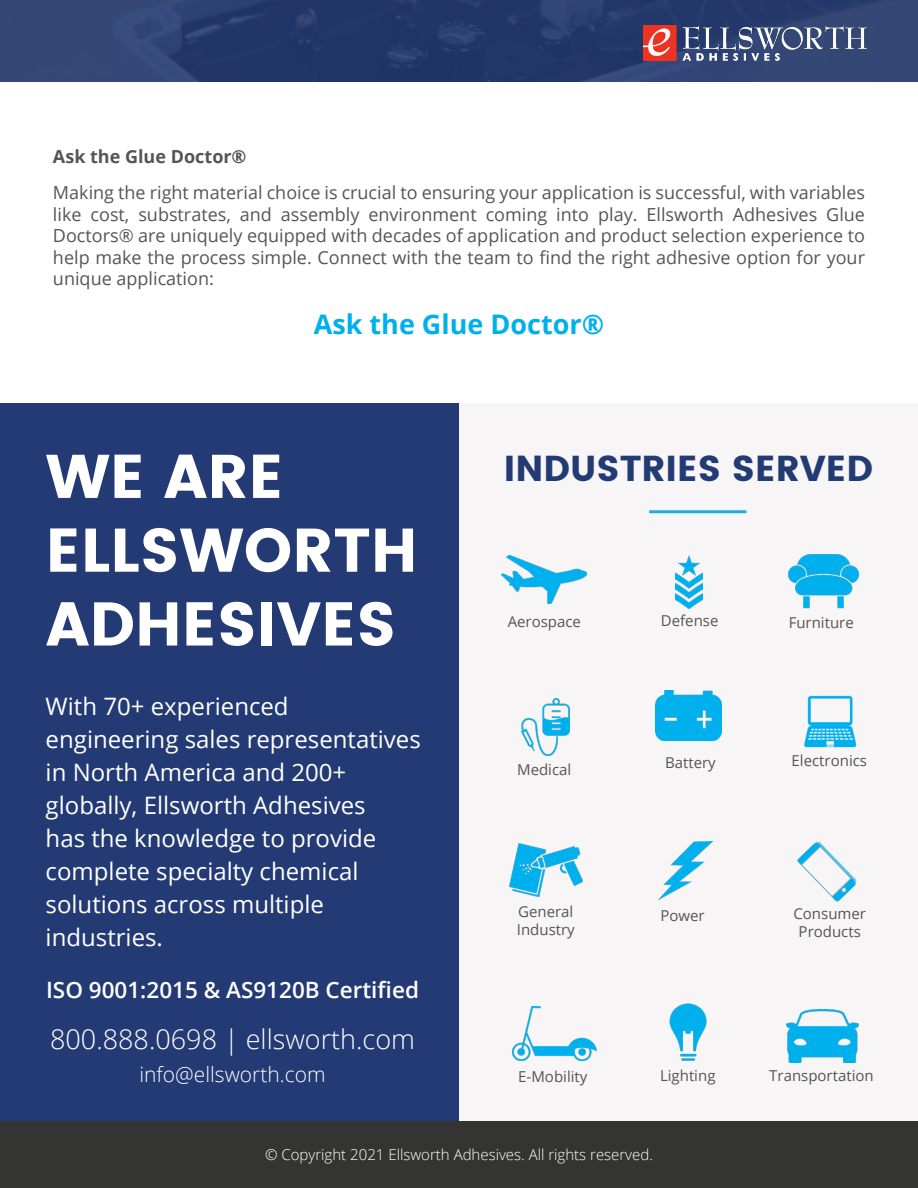
<style>
.page{position:relative;width:918px;height:1188px;background:#fff}
.page>*{position:absolute;margin:0;border:0;box-sizing:border-box;transform-origin:0 0}
.t1{font:700 61.5px/73.8px "Poppins";color:#fff}
.t2{font:700 36px "Poppins";color:#233b74}
.t3{font:300 27px "Open Sans";color:#fff}
.t4{font:700 27px "Open Sans";color:#00b0ed}
.t5{font:24px/33px "Open Sans";color:#fff}
.t6{font:600 22.5px "Open Sans";color:#fff}
.t7{font:300 21px "Open Sans";color:#fff}
.t8{font:18px/21.6px "Open Sans";color:#555;text-align:justify}
.t9{font:700 18px "Open Sans";color:#555}
.t10{font:15px/18px "Open Sans";color:#555;text-align:center}
.t11{font:300 15px "Open Sans";color:#fff}
</style>
<div class="page">
<div style="left:0;top:1120px;width:918px;height:68px;background:#343433"></div>
<div style="left:459px;top:403px;width:459px;height:718px;background:#f7f5f5"></div>
<div style="left:0;top:403px;width:459px;height:718px;background:#233a74"></div>
<img style="left:655px;top:691px;width:67px;height:50px">
<img style="left:804px;top:695px;width:53px;height:53px">
<img style="left:676px;top:556px;width:26px;height:53px">
<img style="left:797px;top:841px;width:60px;height:61px">
<img style="left:512px;top:1007px;width:84px;height:54px">
<img style="left:788px;top:554px;width:71px;height:55px">
<img style="left:669px;top:1003px;width:38px;height:58px">
<img style="left:522px;top:699px;width:48px;height:57px">
<img style="left:658px;top:841px;width:54px;height:59px">
<img style="left:786px;top:1010px;width:72px;height:53px">
<img style="left:509px;top:844px;width:74px;height:53px">
<img style="left:502px;top:555px;width:85px;height:48px">
<hr style="left:649px;top:510px;width:97px;height:3px;background:#1daee4">
<svg style="left:0;top:0;width:918px;height:81px;background:#293d6e"></svg>
<img style="left:643px;top:25px;width:223px;height:35px">
<p class="t9" style="left:53px;top:144px;width:195px">Ask the Glue Doctor®</p>
<p class="t8" style="left:53px;top:181px;width:814px">Making the right material choice is crucial to ensuring your application is successful, with variables like cost, substrates, and assembly environment coming into play. Ellsworth Adhesives Glue Doctors® are uniquely equipped with decades of application and product selection experience to help make the process simple. Connect with the team to find the right adhesive option for your unique application:</p>
<h3 class="t4" style="left:314px;top:305px;width:292px">Ask the Glue Doctor®</h3>
<h1 class="t1" style="left:46px;top:440px;width:374px">WE ARE<br>ELLSWORTH<br>ADHESIVES</h1>
<h3 class="t5" style="left:46px;top:689px;width:377px">With 70+ experienced engineering sales representatives in North America and 200+ globally, Ellsworth Adhesives<br>has the knowledge to provide complete specialty chemical solutions across multiple industries.</h3>
<p class="t6" style="left:46px;top:974px;width:374px">ISO 9001:2015 &amp; AS9120B Certified</p>
<h3 class="t3" style="left:50px;top:1020px;width:367px">800.888.0698 | ellsworth.com</h3>
<p class="t7" style="left:140px;top:1060px;width:188px">info@ellsworth.com</p>
<h2 class="t2" style="left:504px;top:448px;width:371px">INDUSTRIES SERVED</h2>
<p class="t10" style="left:661px;top:612px;width:59px">Defense</p>
<p class="t10" style="left:508px;top:612px;width:75px">Aerospace</p>
<p class="t10" style="left:789px;top:613px;width:67px">Furniture</p>
<p class="t10" style="left:517px;top:760px;width:56px">Medical</p>
<p class="t10" style="left:665px;top:754px;width:52px">Battery</p>
<p class="t10" style="left:792px;top:752px;width:77px">Electronics</p>
<p class="t10" style="left:517px;top:902px;width:59px;text-align:left">General<br>Industry</p>
<p class="t10" style="left:660px;top:907px;width:46px">Power</p>
<p class="t10" style="left:793px;top:904px;width:74px">Consumer<br>Products</p>
<p class="t10" style="left:518px;top:1067px;width:71px">E-Mobility</p>
<p class="t10" style="left:660px;top:1066px;width:57px">Lighting</p>
<p class="t10" style="left:769px;top:1066px;width:106px">Transportation</p>
<p class="t11" style="left:265px;top:1144px;width:389px">© Copyright 2021 Ellsworth Adhesives. All rights reserved.</p>
</div>
